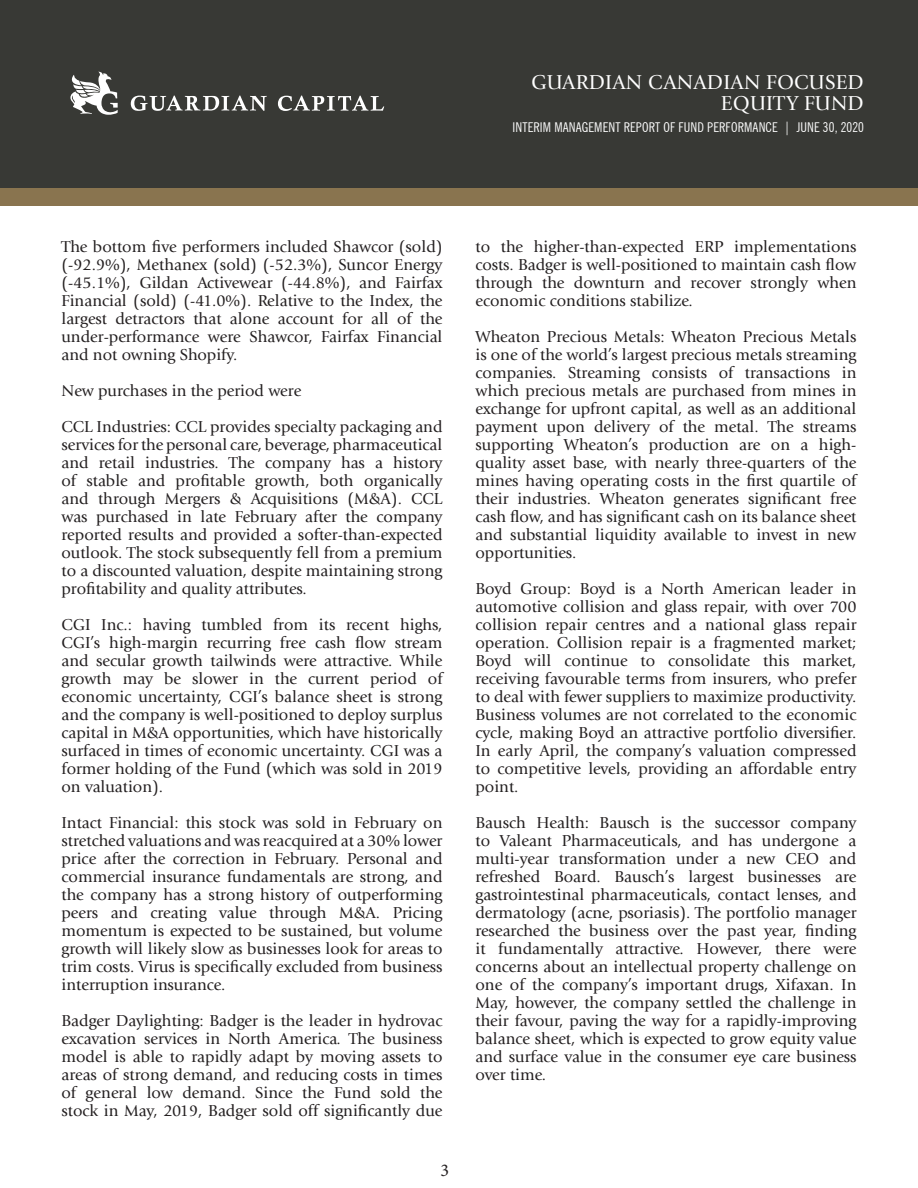
<style>
.page{position:relative;width:918px;height:1188px;background:#fff}
.page>*{position:absolute;margin:0;border:0;box-sizing:border-box;transform-origin:0 0}
.t1{font:21px "Giovanni Std";letter-spacing:.01em;color:#fff}
.t2{font:18px "Minion Pro";color:#231f20}
.t3{font:16.5px/18px "Giovanni Std";color:#231f20;text-align:justify}
.t4{font:condensed 13.5px "News Gothic BT";letter-spacing:.01em;color:#fff}
</style>
<div class="page">
<div style="left:0;top:0;width:918px;height:189px;background:#383935"></div>
<div style="left:0;top:188px;width:918px;height:17px;background:#89744f"></div>
<svg style="left:70px;top:71px;width:48px;height:44px"></svg>
<svg style="left:131px;top:96px;width:136px;height:15px"></svg>
<svg style="left:278px;top:96px;width:106px;height:15px"></svg>
<p class="t1" style="left:531px;top:70px;width:334px">GUARDIAN CANADIAN FOCUSED</p>
<p class="t1" style="left:721px;top:91px;width:145px">EQUITY FUND</p>
<p class="t4" style="left:512px;top:119px;width:353px">INTERIM MANAGEMENT REPORT OF FUND PERFORMANCE | JUNE 30, 2020</p>
<p class="t3" style="left:62px;top:238px;width:383px">The bottom five performers included Shawcor (sold) (-92.9%), Methanex (sold) (-52.3%), Suncor Energy (-45.1%), Gildan Activewear (-44.8%), and Fairfax Financial (sold) (-41.0%). Relative to the Index, the largest detractors that alone account for all of the under-performance were Shawcor, Fairfax Financial and not owning Shopify.</p>
<p class="t3" style="left:62px;top:382px;width:241px">New purchases in the period were</p>
<p class="t3" style="left:62px;top:418px;width:383px">CCL Industries: CCL provides specialty packaging and services for the personal care, beverage, pharmaceutical and retail industries. The company has a history of stable and profitable growth, both organically and through Mergers &amp; Acquisitions (M&amp;A). CCL was purchased in late February after the company reported results and provided a softer-than-expected outlook. The stock subsequently fell from a premium to a discounted valuation, despite maintaining strong profitability and quality attributes.</p>
<p class="t3" style="left:62px;top:616px;width:383px">CGI Inc.: having tumbled from its recent highs, CGI’s high-margin recurring free cash flow stream and secular growth tailwinds were attractive. While growth may be slower in the current period of economic uncertainty, CGI’s balance sheet is strong and the company is well-positioned to deploy surplus capital in M&amp;A opportunities, which have historically surfaced in times of economic uncertainty. CGI was a former holding of the Fund (which was sold in 2019 on valuation).</p>
<p class="t3" style="left:62px;top:814px;width:383px">Intact Financial: this stock was sold in February on stretched valuations and was reacquired at a 30% lower price after the correction in February. Personal and commercial insurance fundamentals are strong, and the company has a strong history of outperforming peers and creating value through M&amp;A. Pricing momentum is expected to be sustained, but volume growth will likely slow as businesses look for areas to trim costs. Virus is specifically excluded from business interruption insurance.</p>
<p class="t3" style="left:62px;top:1012px;width:383px">Badger Daylighting: Badger is the leader in hydrovac excavation services in North America. The business model is able to rapidly adapt by moving assets to areas of strong demand, and reducing costs in times of general low demand. Since the Fund sold the stock in May, 2019, Badger sold off significantly due</p>
<p class="t2" style="left:440px;top:1158px;width:10px">3</p>
<p class="t3" style="left:476px;top:238px;width:383px">to the higher-than-expected ERP implementations costs. Badger is well-positioned to maintain cash flow through the downturn and recover strongly when economic conditions stabilize.</p>
<p class="t3" style="left:476px;top:328px;width:383px">Wheaton Precious Metals: Wheaton Precious Metals is one of the world’s largest precious metals streaming companies. Streaming consists of transactions in which precious metals are purchased from mines in exchange for upfront capital, as well as an additional payment upon delivery of the metal. The streams supporting Wheaton’s production are on a high&shy;quality asset base, with nearly three-quarters of the mines having operating costs in the first quartile of their industries. Wheaton generates significant free cash flow, and has significant cash on its balance sheet and substantial liquidity available to invest in new opportunities.</p>
<p class="t3" style="left:476px;top:580px;width:383px">Boyd Group: Boyd is a North American leader in automotive collision and glass repair, with over 700 collision repair centres and a national glass repair operation. Collision repair is a fragmented market; Boyd will continue to consolidate this market, receiving favourable terms from insurers, who prefer to deal with fewer suppliers to maximize productivity.<br>Business volumes are not correlated to the economic cycle, making Boyd an attractive portfolio diversifier.<br>In early April, the company’s valuation compressed to competitive levels, providing an affordable entry point.</p>
<p class="t3" style="left:476px;top:814px;width:383px">Bausch Health: Bausch is the successor company to Valeant Pharmaceuticals, and has undergone a multi-year transformation under a new CEO and refreshed Board. Bausch’s largest businesses are gastrointestinal pharmaceuticals, contact lenses, and dermatology (acne, psoriasis). The portfolio manager researched the business over the past year, finding it fundamentally attractive. However, there were concerns about an intellectual property challenge on one of the company’s important drugs, Xifaxan. In May, however, the company settled the challenge in their favour, paving the way for a rapidly-improving balance sheet, which is expected to grow equity value and surface value in the consumer eye care business over time.</p>
</div>
